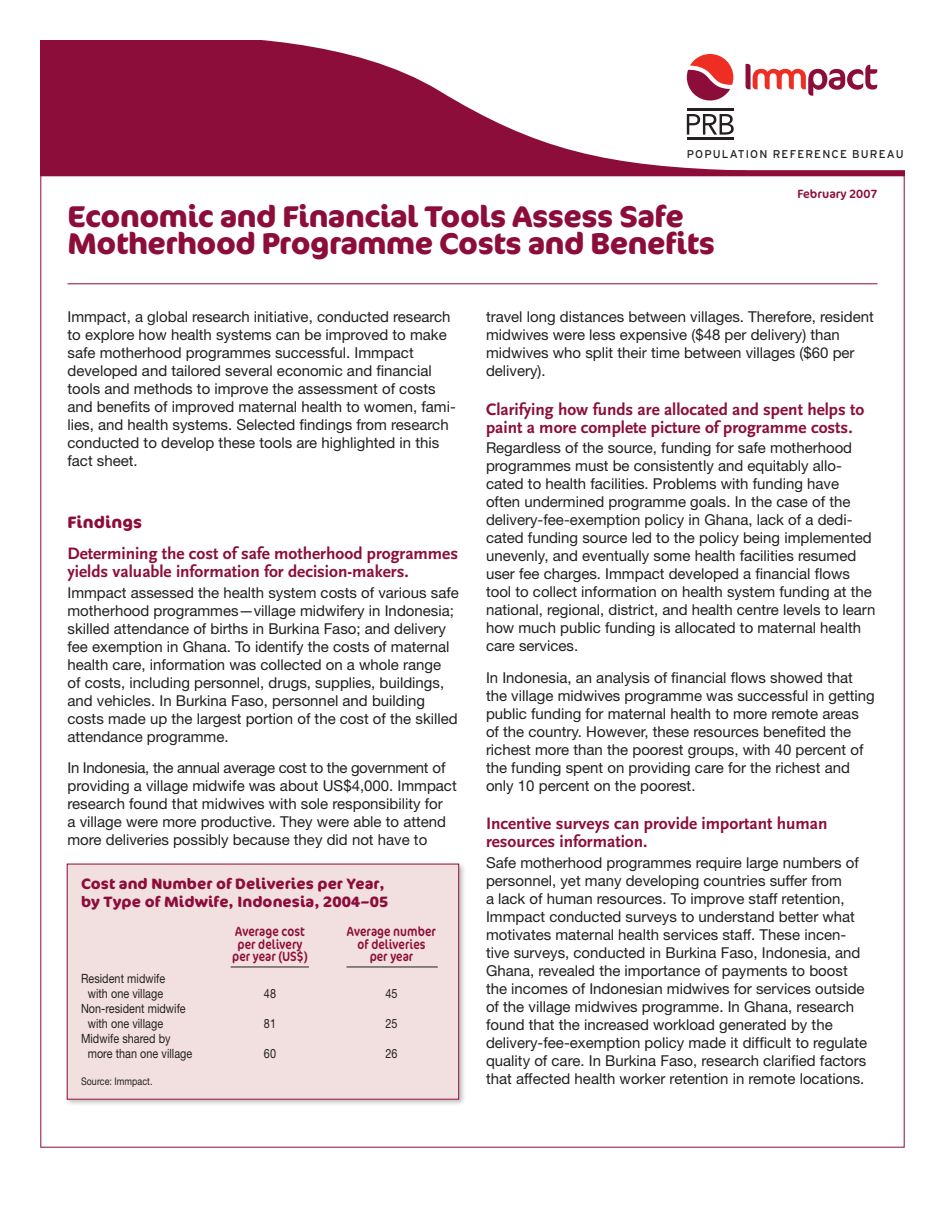
<style>
.page{position:relative;width:945px;height:1215px;background:#fff}
.page>*{position:absolute;margin:0;border:0;box-sizing:border-box;transform-origin:0 0}
.t1{font:700 30px/27px "Cocon";letter-spacing:-.015em;color:#8d0d3a}
.t2{font:700 17.25px/18px "Scala Sans LF";color:#8d0d3a}
.t3{font:700 16.5px "Cocon";letter-spacing:.01em;color:#8d0d3a}
.t4{font:15px/18px "Helvetica Neue";color:#231f20}
.t5{font:700 15px/18px "Cocon";letter-spacing:.005em;color:#8d0d3a}
.t6{font:13.5px "Cocon";letter-spacing:.005em;color:#8d0d3a;scale:.85 1}
.t7{font:12.75px/15px "Helvetica Neue";letter-spacing:.005em;color:#231f20;scale:.85 1}
.t8{font:12px "Cocon";color:#8d0d3a}
.t9{font:11.25px "Interstate";letter-spacing:.1em;color:#231f20}
.t10{font:10.5px "Helvetica Neue";letter-spacing:.005em;color:#231f20;scale:.85 1}
</style>
<div class="page">
<hr style="left:68px;top:284px;width:810px;height:1px;background:#8d0d3a">
<svg style="left:41px;top:41px;width:863px;height:134px;fill:#8d0d3a"></svg>
<div style="left:168px;top:159px;width:43px;height:16px;background:#8d0d3a"></div>
<svg style="left:687px;top:114px;width:47px;height:21px"></svg>
<hr style="left:687px;top:109px;width:47px;height:2px;background:#231f20">
<hr style="left:687px;top:138px;width:47px;height:2px;background:#231f20">
<svg style="left:687px;top:54px;width:46px;height:47px"></svg>
<svg style="left:746px;top:64px;width:131px;height:32px"></svg>
<div style="left:63px;top:860px;width:404px;height:247px;background:#231f20;opacity:.3"></div>
<div style="left:67px;top:864px;width:392px;height:235px;background:#f2e0e0"></div>
<hr style="left:231px;top:967px;width:78px;height:1px;background:#231f20">
<hr style="left:346px;top:967px;width:92px;height:1px;background:#231f20">
<p class="t9" style="left:687px;top:147px;width:218px">POPULATION REFERENCE BUREAU</p>
<h1 class="t1" style="left:68px;top:204px;width:649px">Economic and Financial Tools Assess Safe<br>Motherhood Programme Costs and Benefits</h1>
<p class="t8" style="left:798px;top:187px;width:81px">February 2007</p>
<p class="t4" style="left:68px;top:308px;width:390px">Immpact, a global research initiative, conducted research to explore how health systems can be improved to make safe motherhood programmes successful. Immpact developed and tailored several economic and financial tools and methods to improve the assessment of costs and benefits of improved maternal health to women, fami&shy;lies, and health systems. Selected findings from research conducted to develop these tools are highlighted in this fact sheet.</p>
<p class="t3" style="left:68px;top:512px;width:76px">Findings</p>
<p class="t2" style="left:68px;top:545px;width:392px">Determining the cost of safe motherhood programmes yields valuable information for decision-makers.</p>
<p class="t4" style="left:68px;top:583px;width:393px">Immpact assessed the health system costs of various safe motherhood programmes—village midwifery in Indonesia; skilled attendance of births in Burkina Faso; and delivery fee exemption in Ghana. To identify the costs of maternal health care, information was collected on a whole range<br>of costs, including personnel, drugs, supplies, buildings, and vehicles. In Burkina Faso, personnel and building costs made up the largest portion of the cost of the skilled attendance programme.</p>
<p class="t4" style="left:68px;top:759px;width:391px">In Indonesia, the annual average cost to the government of providing a village midwife was about US$4,000. Immpact research found that midwives with sole responsibility for<br>a village were more productive. They were able to attend more deliveries possibly because they did not have to</p>
<p class="t5" style="left:81px;top:875px;width:309px">Cost and Number of Deliveries per Year, by Type of Midwife, Indonesia, 2004–05</p>
<p class="t6" style="left:235px;top:923px;width:83px">Average cost</p>
<p class="t6" style="left:347px;top:923px;width:106px">Average number</p>
<p class="t6" style="left:238px;top:936px;width:78px">per delivery</p>
<p class="t6" style="left:357px;top:936px;width:82px">of deliveries</p>
<p class="t6" style="left:232px;top:949px;width:90px">per year (US$)</p>
<p class="t6" style="left:370px;top:949px;width:53px">per year</p>
<p class="t7" style="left:81px;top:971px;width:101px;text-align:center">Resident midwife with one village</p>
<p class="t7" style="left:264px;top:986px;width:16px">48</p>
<p class="t7" style="left:385px;top:986px;width:16px">45</p>
<p class="t7" style="left:88px;top:1001px;width:117px;text-indent:-7px">Non-resident midwife with one village</p>
<p class="t7" style="left:88px;top:1031px;width:125px;text-indent:-7px">Midwife shared by more than one village</p>
<p class="t10" style="left:81px;top:1075px;width:86px">Source: Immpact.</p>
<p class="t7" style="left:264px;top:1016px;width:16px">81</p>
<p class="t7" style="left:385px;top:1016px;width:16px">25</p>
<p class="t7" style="left:264px;top:1046px;width:16px">60</p>
<p class="t7" style="left:385px;top:1046px;width:16px">26</p>
<p class="t4" style="left:486px;top:308px;width:389px">travel long distances between villages. Therefore, resident midwives were less expensive ($48 per delivery) than midwives who split their time between villages ($60 per delivery).</p>
<p class="t2" style="left:486px;top:400px;width:380px">Clarifying how funds are allocated and spent helps to paint a more complete picture of programme costs.</p>
<p class="t4" style="left:486px;top:439px;width:391px">Regardless of the source, funding for safe motherhood programmes must be consistently and equitably allo&shy;cated to health facilities. Problems with funding have often undermined programme goals. In the case of the delivery-fee-exemption policy in Ghana, lack of a dedi&shy;cated funding source led to the policy being implemented unevenly, and eventually some health facilities resumed user fee charges. Immpact developed a financial flows tool to collect information on health system funding at the national, regional, district, and health centre levels to learn how much public funding is allocated to maternal health care services.</p>
<p class="t4" style="left:486px;top:668px;width:390px">In Indonesia, an analysis of financial flows showed that the village midwives programme was successful in getting public funding for maternal health to more remote areas of the country. However, these resources benefited the richest more than the poorest groups, with 40 percent of the funding spent on providing care for the richest and only 10 percent on the poorest.</p>
<p class="t2" style="left:486px;top:815px;width:343px">Incentive surveys can provide important human resources information.</p>
<p class="t4" style="left:486px;top:853px;width:383px">Safe motherhood programmes require large numbers of personnel, yet many developing countries suffer from<br>a lack of human resources. To improve staff retention, Immpact conducted surveys to understand better what motivates maternal health services staff. These incen&shy;tive surveys, conducted in Burkina Faso, Indonesia, and Ghana, revealed the importance of payments to boost the incomes of Indonesian midwives for services outside of the village midwives programme. In Ghana, research found that the increased workload generated by the delivery-fee-exemption policy made it difficult to regulate quality of care. In Burkina Faso, research clarified factors that affected health worker retention in remote locations.</p>
</div>
